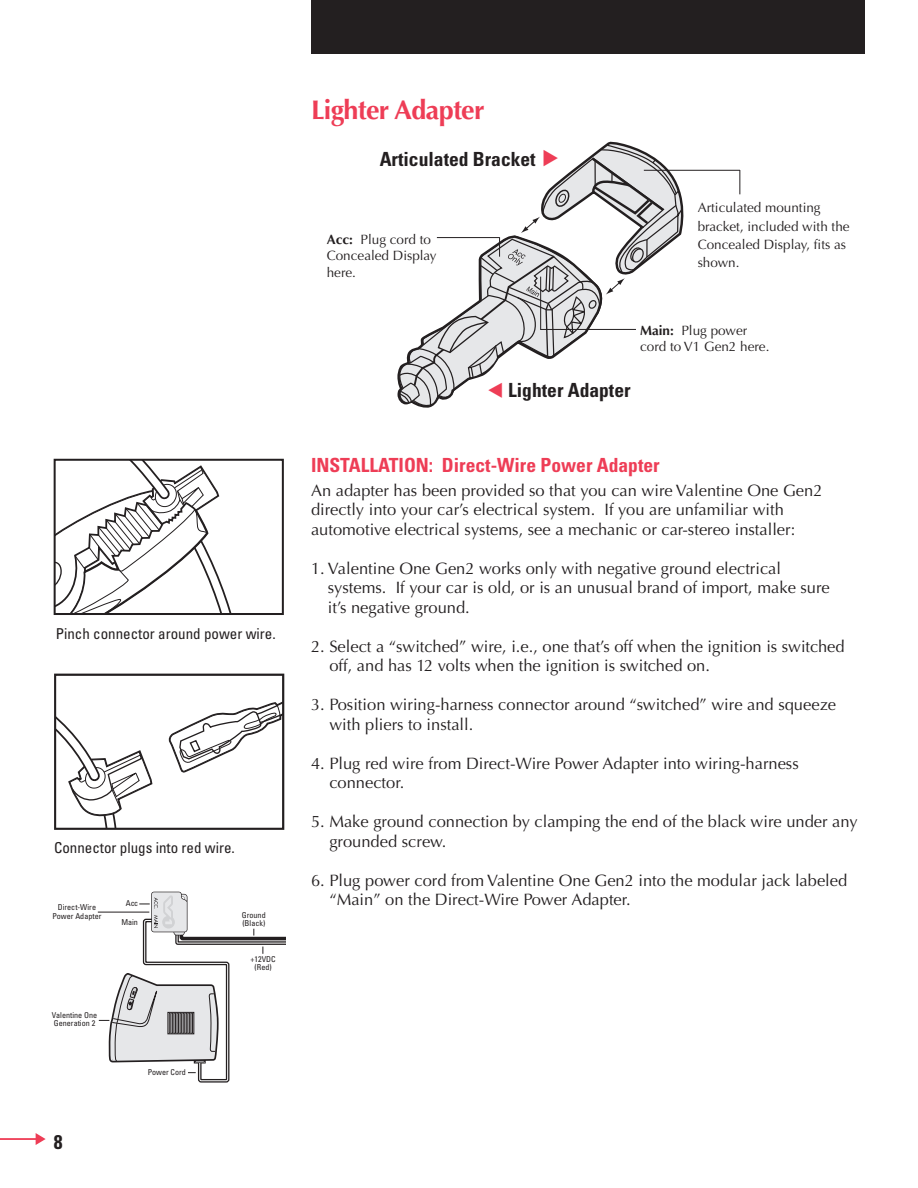
<style>
.page{position:relative;width:918px;height:1188px;background:#fff}
.page>*{position:absolute;margin:0;border:0;box-sizing:border-box;transform-origin:0 0}
.t1{font:700 27px "Optima";letter-spacing:-.025em;color:#ee3d56}
.t2{font:700 condensed 19.8px "Univers";color:#231f20}
.t3{font:700 condensed 19.5px "Univers";color:#ee3d56}
.t4{font:700 condensed 19.5px "Univers";color:#231f20}
.t5{font:16.5px/19.5px "Optima";color:#231f20}
.t6{font:condensed 15px "Univers";color:#231f20}
.t7{font:13.5px/16.5px "Optima";color:#231f20}
.t8{font:condensed 8.1px/8.7px "Univers";color:#231f20}
.s1{font-family:"Lucida Grande";font-weight:400;font-stretch:normal;color:#ee3d56}
.s2{font-weight:700}
.s3{font-family:"European Pi Three";font-weight:400;font-stretch:normal;color:#ee3d56}
</style>
<div class="page">
<div style="left:311px;top:0;width:554px;height:54px;background:#231f20"></div>
<hr style="left:0;top:1138px;width:42px;height:2px;background:#ee3d56">
<svg style="left:36px;top:1133px;width:10px;height:12px"></svg>
<hr style="left:644px;top:170px;width:96px;height:1px;background:#231f20">
<svg style="left:739px;top:170px;width:1px;height:24px"></svg>
<hr style="left:98px;top:912px;width:51px;height:1px;background:#231f20">
<svg style="left:99px;top:892px;width:187px;height:191px"></svg>
<svg style="left:57px;top:462px;width:174px;height:150px"></svg>
<div style="left:54px;top:459px;width:230px;height:156px;border:2px solid #231f20"></div>
<svg style="left:57px;top:702px;width:224px;height:125px"></svg>
<div style="left:54px;top:674px;width:230px;height:156px;border:2px solid #231f20"></div>
<svg style="left:397px;top:141px;width:293px;height:267px"></svg>
<p class="t6" style="left:56px;top:624px;width:221px">Pinch connector around power wire.</p>
<p class="t6" style="left:54px;top:839px;width:182px">Connector plugs into red wire.</p>
<p class="t8" style="left:126px;top:898px;width:14px">Acc</p>
<p class="t8" style="left:121px;top:917px;width:18px">Main</p>
<p class="t8" style="left:52px;top:903px;width:51px;text-align:center">Direct-Wire<br>Power Adapter</p>
<p class="t8" style="left:242px;top:911px;width:25px;line-height:8.1px">Ground (Black)</p>
<p class="t8" style="left:251px;top:955px;width:27px;line-height:8.1px;text-align:center">+12VDC (Red)</p>
<p class="t8" style="left:52px;top:1010px;width:47px">Valentine One<br>Generation 2</p>
<p class="t2" style="left:54px;top:1129px;width:10px">8</p>
<p class="t8" style="left:148px;top:1068px;width:40px">Power Cord</p>
<h1 class="t1" style="left:311px;top:94px;width:175px">Lighter Adapter</h1>
<p class="t4" style="left:380px;top:147px;width:181px">Articulated Bracket <span class="s1">▶</span></p>
<p class="t7" style="left:327px;top:231px;width:111px"><span class="s2">Acc:</span> Plug cord to<br>Concealed Display here.</p>
<p class="t7" style="left:698px;top:199px;width:153px;line-height:18.1px">Articulated mounting bracket, included with the<br>Concealed Display, fits as shown.</p>
<p class="t7" style="left:640px;top:322px;width:131px"><span class="s2">Main:</span> Plug power cord to V1 Gen2 here.</p>
<p class="t4" style="left:487px;top:378px;width:145px"><span class="s3">F</span> Lighter Adapter</p>
<p class="t3" style="left:311px;top:453px;width:350px">INSTALLATION: Direct-Wire Power Adapter</p>
<p class="t5" style="left:311px;top:481px;width:513px">An adapter has been provided so that you can wire Valentine One Gen2 directly into your car’s electrical system. If you are unfamiliar with automotive electrical systems, see a mechanic or car-stereo installer:</p>
<p class="t5" style="left:328px;top:559px;width:504px;text-indent:-17px">1. Valentine One Gen2 works only with negative ground electrical systems. If your car is old, or is an unusual brand of import, make sure it’s negative ground.</p>
<p class="t5" style="left:329px;top:637px;width:517px;text-indent:-18px">2. Select a “switched” wire, i.e., one that’s off when the ignition is switched off, and has 12 volts when the ignition is switched on.</p>
<p class="t5" style="left:329px;top:695px;width:508px;text-indent:-18px">3. Position wiring-harness connector around “switched” wire and squeeze with pliers to install.</p>
<p class="t5" style="left:329px;top:754px;width:471px;text-indent:-18px">4. Plug red wire from Direct-Wire Power Adapter into wiring-harness connector.</p>
<p class="t5" style="left:329px;top:812px;width:530px;text-indent:-18px">5. Make ground connection by clamping the end of the black wire under any grounded screw.</p>
<p class="t5" style="left:329px;top:871px;width:519px;text-indent:-18px">6. Plug power cord from Valentine One Gen2 into the modular jack labeled “Main” on the Direct-Wire Power Adapter.</p>
</div>
